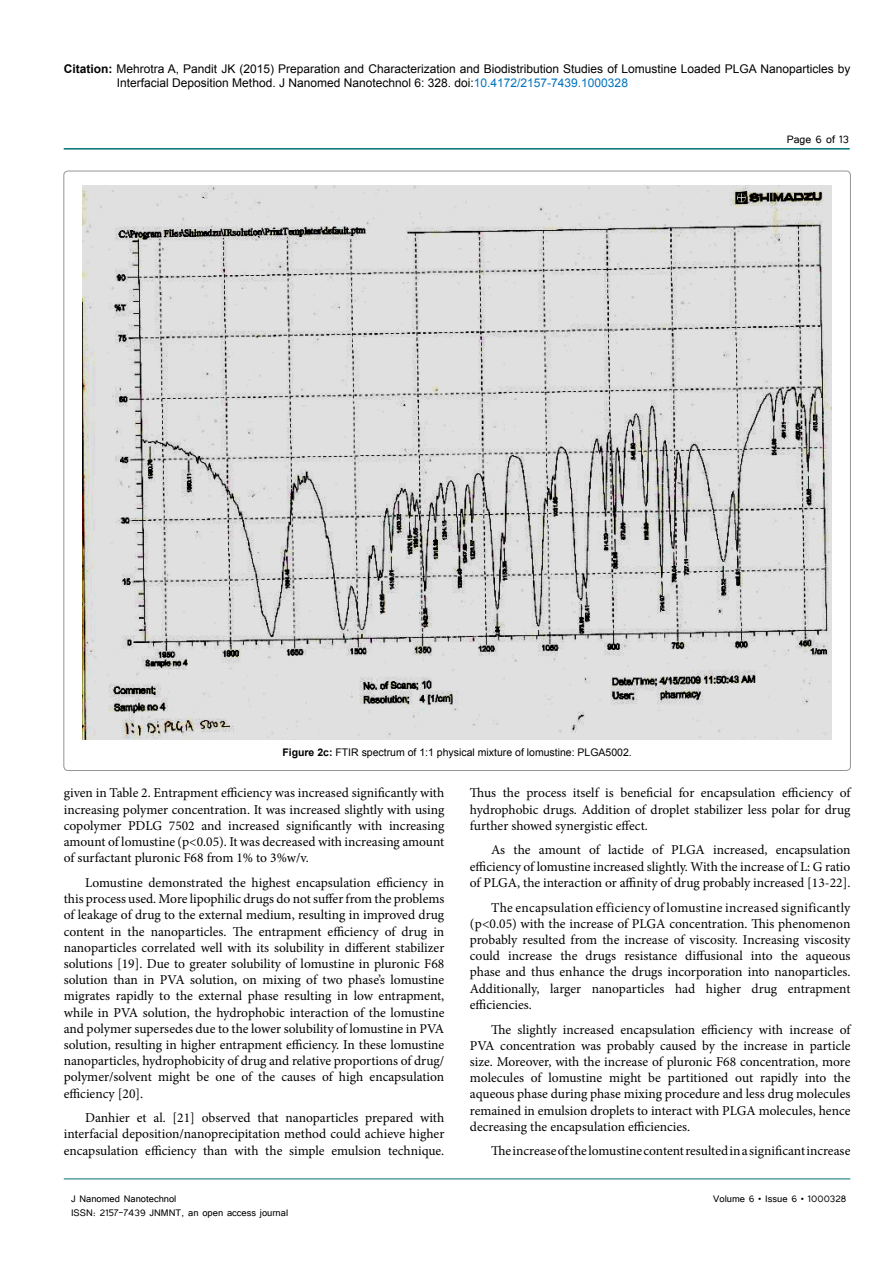
<style>
.page{position:relative;width:893px;height:1263px;background:#fff}
.page>*{position:absolute;margin:0;border:0;box-sizing:border-box;transform-origin:0 0}
.t1{font:13.5px/16.2px "Minion Pro";color:#000;text-align:justify}
.t2{font:13.5px "Tunga";color:#000}
.t3{font:12px/14.4px "Arial";color:#000}
.t4{font:12px/14.4px "Tunga";color:#000}
.t5{font:10.5px "Arial";color:#000}
.s1{font-weight:700}
.s2{color:#0072bc}
</style>
<div class="page">
<hr style="left:64px;top:148px;width:786px;height:2px;background:#007071">
<hr style="left:64px;top:1179px;width:786px;height:1px;background:#007071">
<img style="left:82px;top:186px;width:750px;height:554px">
<p class="t3" style="left:117px;top:61px;width:735px;text-indent:-53px"><span class="s1">Citation:</span> Mehrotra A, Pandit JK (2015) Preparation and Characterization and Biodistribution Studies of Lomustine Loaded PLGA Nanoparticles by<br>Interfacial Deposition Method. J Nanomed Nanotechnol 6: 328. doi:<span class="s2">10.4172/2157-7439.1000328</span></p>
<p class="t2" style="left:787px;top:131px;width:64px">Page 6 of 13</p>
<p class="t5" style="left:282px;top:745px;width:351px"><span class="s1">Figure 2c:</span> FTIR spectrum of 1:1 physical mixture of lomustine: PLGA5002.</p>
<p class="t1" style="left:64px;top:785px;width:382px">given in Table 2. Entrapment efficiency was increased significantly with increasing polymer concentration. It was increased slightly with using copolymer PDLG 7502 and increased significantly with increasing amount of lomustine (p&lt;0.05). It was decreased with increasing amount of surfactant pluronic F68 from 1% to 3%w/v.</p>
<p class="t1" style="left:64px;top:874px;width:382px;text-indent:21px">Lomustine demonstrated the highest encapsulation efficiency in this process used. More lipophilic drugs do not suffer from the problems of leakage of drug to the external medium, resulting in improved drug content in the nanoparticles. The entrapment efficiency of drug in nanoparticles correlated well with its solubility in different stabilizer solutions [19]. Due to greater solubility of lomustine in pluronic F68 solution than in PVA solution, on mixing of two phase’s lomustine migrates rapidly to the external phase resulting in low entrapment, while in PVA solution, the hydrophobic interaction of the lomustine and polymer supersedes due to the lower solubility of lomustine in PVA solution, resulting in higher entrapment efficiency. In these lomustine nanoparticles, hydrophobicity of drug and relative proportions of drug/ polymer/solvent might be one of the causes of high encapsulation efficiency [20].</p>
<p class="t1" style="left:64px;top:1110px;width:382px;text-indent:21px">Danhier et al. [21] observed that nanoparticles prepared with interfacial deposition/nanoprecipitation method could achieve higher encapsulation efficiency than with the simple emulsion technique.</p>
<p class="t1" style="left:470px;top:785px;width:382px">Thus the process itself is beneficial for encapsulation efficiency of hydrophobic drugs. Addition of droplet stabilizer less polar for drug further showed synergistic effect.</p>
<p class="t1" style="left:470px;top:842px;width:382px;text-indent:21px">As the amount of lactide of PLGA increased, encapsulation efficiency of lomustine increased slightly. With the increase of L: G ratio of PLGA, the interaction or affinity of drug probably increased [13-22].</p>
<p class="t1" style="left:470px;top:899px;width:382px;text-indent:21px">The encapsulation efficiency of lomustine increased significantly (p&lt;0.05) with the increase of PLGA concentration. This phenomenon probably resulted from the increase of viscosity. Increasing viscosity could increase the drugs resistance diffusional into the aqueous phase and thus enhance the drugs incorporation into nanoparticles.<br>Additionally, larger nanoparticles had higher drug entrapment efficiencies.</p>
<p class="t1" style="left:470px;top:1021px;width:382px;text-indent:21px">The slightly increased encapsulation efficiency with increase of PVA concentration was probably caused by the increase in particle size. Moreover, with the increase of pluronic F68 concentration, more molecules of lomustine might be partitioned out rapidly into the aqueous phase during phase mixing procedure and less drug molecules remained in emulsion droplets to interact with PLGA molecules, hence decreasing the encapsulation efficiencies.</p>
<p class="t1" style="left:491px;top:1143px;width:361px">The increase of the lomustine content resulted in a significant increase</p>
<p class="t4" style="left:71px;top:1190px;width:219px">J Nanomed Nanotechnol<br>ISSN: 2157-7439 JNMNT, an open access journal</p>
<p class="t4" style="left:713px;top:1190px;width:135px">Volume 6 • Issue 6 • 1000328</p>
</div>
